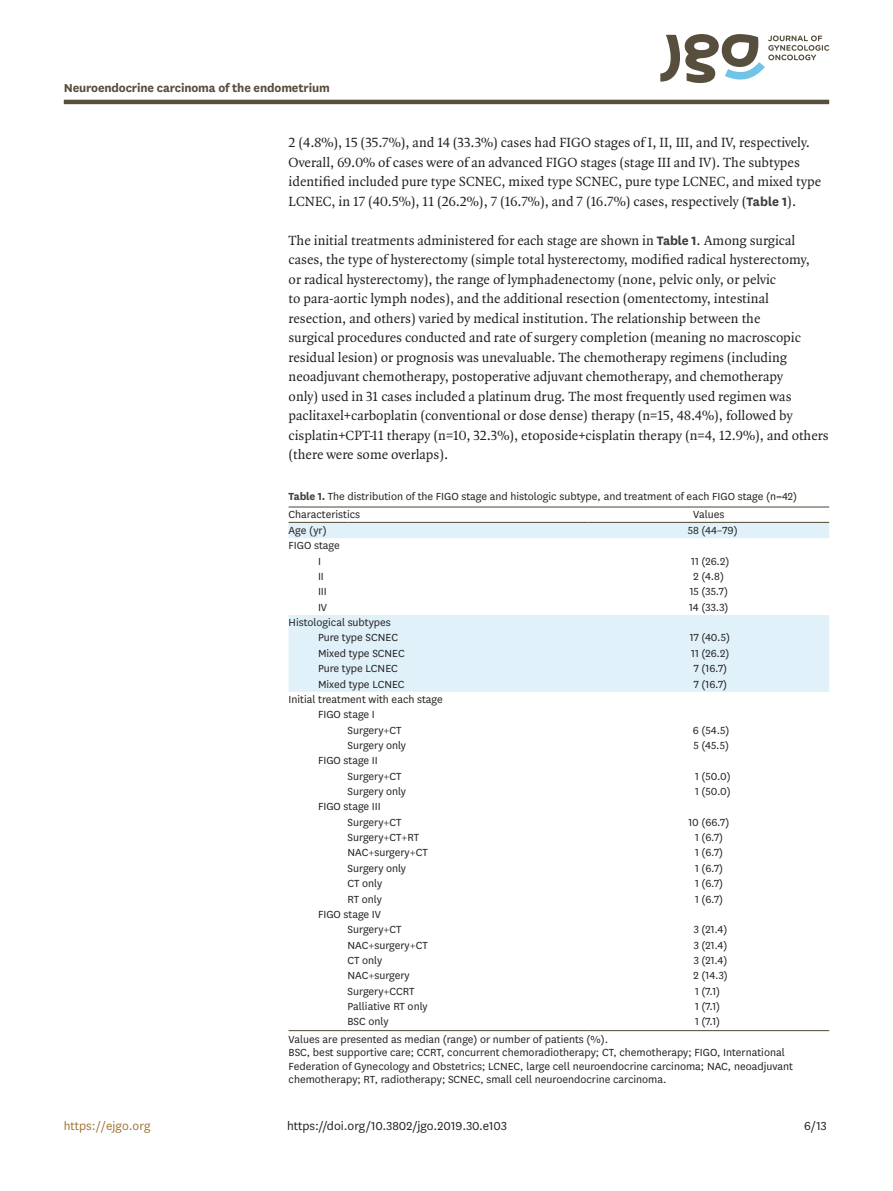
<style>
.page{position:relative;width:893px;height:1191px;background:#fff}
.page>*{position:absolute;margin:0;border:0;box-sizing:border-box;transform-origin:0 0}
.body_p{font:14.25px/19.5px "Quadraat OT";color:#231f20}
.body_p_first{font:14.25px/19.5px "Quadraat OT";color:#231f20}
.doi_running_footer{font:13.5px "National";color:#231f20}
.alt-title-type{font:700 13.5px "National";letter-spacing:-.01em;color:#574e3d}
.t1{font:13.5px "National";color:#a17636}
.tbody_entry{font:12px "National";color:#231f20}
.table-wrap-foot_p{font:12px/13.5px "National";color:#231f20}
.table-wrap_caption{font:12px "National";color:#231f20}
.table-wrap-foot_p_fi{font:12px "National";color:#231f20}
.thead_entry{font:12px "National";color:#231f20}
.s1{font-family:"National";font-weight:700;color:#3e3e3f}
.s2{font-weight:700;color:#3e3e3f}
</style>
<div class="page">
<hr style="left:64px;top:100px;width:765px;height:4px;background:#574e3d">
<svg style="left:660px;top:34px;width:169px;height:49px"></svg>
<svg style="left:289px;top:523px;width:540px;height:169px;fill:#e1f1f9"></svg>
<svg style="left:289px;top:506px;width:58px;height:1px"></svg>
<hr style="left:347px;top:506px;width:241px;height:1px;background:#574e3d">
<hr style="left:588px;top:506px;width:241px;height:1px;background:#574e3d">
<svg style="left:289px;top:522px;width:58px;height:1px"></svg>
<hr style="left:347px;top:522px;width:241px;height:1px;background:#574e3d">
<hr style="left:588px;top:522px;width:241px;height:1px;background:#574e3d">
<svg style="left:289px;top:1030px;width:58px;height:1px"></svg>
<hr style="left:347px;top:1030px;width:241px;height:1px;background:#574e3d">
<hr style="left:588px;top:1030px;width:241px;height:1px;background:#574e3d">
<p class="alt-title-type" style="left:64px;top:78px;width:268px">Neuroendocrine carcinoma of the endometrium</p>
<p class="body_p_first" style="left:289px;top:133px;width:534px">2 (4.8%), 15 (35.7%), and 14 (33.3%) cases had FIGO stages of I, II, III, and IV, respectively.<br>Overall, 69.0% of cases were of an advanced FIGO stages (stage III and IV). The subtypes identified included pure type SCNEC, mixed type SCNEC, pure type LCNEC, and mixed type LCNEC, in 17 (40.5%), 11 (26.2%), 7 (16.7%), and 7 (16.7%) cases, respectively (<span class="s1">Table 1</span>).</p>
<p class="body_p" style="left:289px;top:230px;width:542px">The initial treatments administered for each stage are shown in <span class="s1">Table 1</span>. Among surgical cases, the type of hysterectomy (simple total hysterectomy, modified radical hysterectomy,<br>or radical hysterectomy), the range of lymphadenectomy (none, pelvic only, or pelvic<br>to para-aortic lymph nodes), and the additional resection (omentectomy, intestinal resection, and others) varied by medical institution. The relationship between the<br>surgical procedures conducted and rate of surgery completion (meaning no macroscopic residual lesion) or prognosis was unevaluable. The chemotherapy regimens (including neoadjuvant chemotherapy, postoperative adjuvant chemotherapy, and chemotherapy<br>only) used in 31 cases included a platinum drug. The most frequently used regimen was paclitaxel+carboplatin (conventional or dose dense) therapy (n=15, 48.4%), followed by cisplatin+CPT-11 therapy (n=10, 32.3%), etoposide+cisplatin therapy (n=4, 12.9%), and others (there were some overlaps).</p>
<p class="table-wrap_caption" style="left:289px;top:489px;width:510px"><span class="s2">Table 1.</span> The distribution of the FIGO stage and histologic subtype, and treatment of each FIGO stage (n=42)</p>
<p class="thead_entry" style="left:289px;top:506px;width:73px">Characteristics</p>
<p class="thead_entry" style="left:693px;top:506px;width:33px">Values</p>
<p class="tbody_entry" style="left:289px;top:522px;width:40px">Age (yr)</p>
<p class="tbody_entry" style="left:688px;top:522px;width:52px">58 (44–79)</p>
<p class="tbody_entry" style="left:289px;top:538px;width:53px">FIGO stage</p>
<p class="tbody_entry" style="left:318px;top:553px;width:4px">I</p>
<p class="tbody_entry" style="left:691px;top:553px;width:40px">11 (26.2)</p>
<p class="tbody_entry" style="left:318px;top:568px;width:7px">II</p>
<p class="tbody_entry" style="left:694px;top:568px;width:32px">2 (4.8)</p>
<p class="tbody_entry" style="left:318px;top:584px;width:10px">III</p>
<p class="tbody_entry" style="left:690px;top:584px;width:40px">15 (35.7)</p>
<p class="tbody_entry" style="left:318px;top:599px;width:11px">IV</p>
<p class="tbody_entry" style="left:689px;top:599px;width:41px">14 (33.3)</p>
<p class="tbody_entry" style="left:289px;top:614px;width:104px">Histological subtypes</p>
<p class="tbody_entry" style="left:318px;top:630px;width:82px">Pure type SCNEC</p>
<p class="tbody_entry" style="left:690px;top:630px;width:42px">17 (40.5)</p>
<p class="tbody_entry" style="left:318px;top:645px;width:88px">Mixed type SCNEC</p>
<p class="tbody_entry" style="left:691px;top:645px;width:40px">11 (26.2)</p>
<p class="tbody_entry" style="left:318px;top:660px;width:81px">Pure type LCNEC</p>
<p class="tbody_entry" style="left:694px;top:660px;width:35px">7 (16.7)</p>
<p class="tbody_entry" style="left:318px;top:676px;width:88px">Mixed type LCNEC</p>
<p class="tbody_entry" style="left:694px;top:676px;width:35px">7 (16.7)</p>
<p class="tbody_entry" style="left:289px;top:691px;width:156px">Initial treatment with each stage</p>
<p class="tbody_entry" style="left:318px;top:707px;width:58px">FIGO stage I</p>
<p class="tbody_entry" style="left:347px;top:722px;width:56px">Surgery+CT</p>
<p class="tbody_entry" style="left:693px;top:722px;width:38px">6 (54.5)</p>
<p class="tbody_entry" style="left:347px;top:737px;width:60px">Surgery only</p>
<p class="tbody_entry" style="left:694px;top:737px;width:37px">5 (45.5)</p>
<p class="tbody_entry" style="left:318px;top:753px;width:61px">FIGO stage II</p>
<p class="tbody_entry" style="left:347px;top:768px;width:55px">Surgery+CT</p>
<p class="tbody_entry" style="left:695px;top:768px;width:37px">1 (50.0)</p>
<p class="tbody_entry" style="left:347px;top:783px;width:60px">Surgery only</p>
<p class="tbody_entry" style="left:695px;top:783px;width:37px">1 (50.0)</p>
<p class="tbody_entry" style="left:318px;top:799px;width:64px">FIGO stage III</p>
<p class="tbody_entry" style="left:347px;top:814px;width:55px">Surgery+CT</p>
<p class="tbody_entry" style="left:688px;top:814px;width:42px">10 (66.7)</p>
<p class="tbody_entry" style="left:347px;top:829px;width:73px">Surgery+CT+RT</p>
<p class="tbody_entry" style="left:695px;top:829px;width:30px">1 (6.7)</p>
<p class="tbody_entry" style="left:347px;top:845px;width:82px">NAC+surgery+CT</p>
<p class="tbody_entry" style="left:695px;top:845px;width:30px">1 (6.7)</p>
<p class="tbody_entry" style="left:347px;top:860px;width:60px">Surgery only</p>
<p class="tbody_entry" style="left:695px;top:860px;width:30px">1 (6.7)</p>
<p class="tbody_entry" style="left:347px;top:875px;width:36px">CT only</p>
<p class="tbody_entry" style="left:695px;top:875px;width:30px">1 (6.7)</p>
<p class="tbody_entry" style="left:347px;top:891px;width:36px">RT only</p>
<p class="tbody_entry" style="left:695px;top:891px;width:30px">1 (6.7)</p>
<p class="tbody_entry" style="left:318px;top:906px;width:65px">FIGO stage IV</p>
<p class="tbody_entry" style="left:347px;top:921px;width:55px">Surgery+CT</p>
<p class="tbody_entry" style="left:694px;top:921px;width:35px">3 (21.4)</p>
<p class="tbody_entry" style="left:347px;top:937px;width:82px">NAC+surgery+CT</p>
<p class="tbody_entry" style="left:694px;top:937px;width:35px">3 (21.4)</p>
<p class="tbody_entry" style="left:347px;top:952px;width:36px">CT only</p>
<p class="tbody_entry" style="left:694px;top:952px;width:35px">3 (21.4)</p>
<p class="tbody_entry" style="left:347px;top:967px;width:64px">NAC+surgery</p>
<p class="tbody_entry" style="left:694px;top:967px;width:36px">2 (14.3)</p>
<p class="tbody_entry" style="left:347px;top:983px;width:68px">Surgery+CCRT</p>
<p class="tbody_entry" style="left:695px;top:983px;width:27px">1 (7.1)</p>
<p class="tbody_entry" style="left:347px;top:998px;width:82px">Palliative RT only</p>
<p class="tbody_entry" style="left:695px;top:998px;width:27px">1 (7.1)</p>
<p class="tbody_entry" style="left:347px;top:1013px;width:43px">BSC only</p>
<p class="tbody_entry" style="left:695px;top:1013px;width:27px">1 (7.1)</p>
<p class="table-wrap-foot_p_fi" style="left:289px;top:1031px;width:321px">Values are presented as median (range) or number of patients (%).</p>
<p class="table-wrap-foot_p" style="left:289px;top:1045px;width:506px">BSC, best supportive care; CCRT, concurrent chemoradiotherapy; CT, chemotherapy; FIGO, International<br>Federation of Gynecology and Obstetrics; LCNEC, large cell neuroendocrine carcinoma; NAC, neoadjuvant chemotherapy; RT, radiotherapy; SCNEC, small cell neuroendocrine carcinoma.</p>
<p class="t1" style="left:64px;top:1116px;width:88px">https://ejgo.org</p>
<p class="doi_running_footer" style="left:287px;top:1116px;width:221px">https://doi.org/10.3802/jgo.2019.30.e103</p>
<p class="doi_running_footer" style="left:804px;top:1116px;width:24px">6/13</p>
</div>
